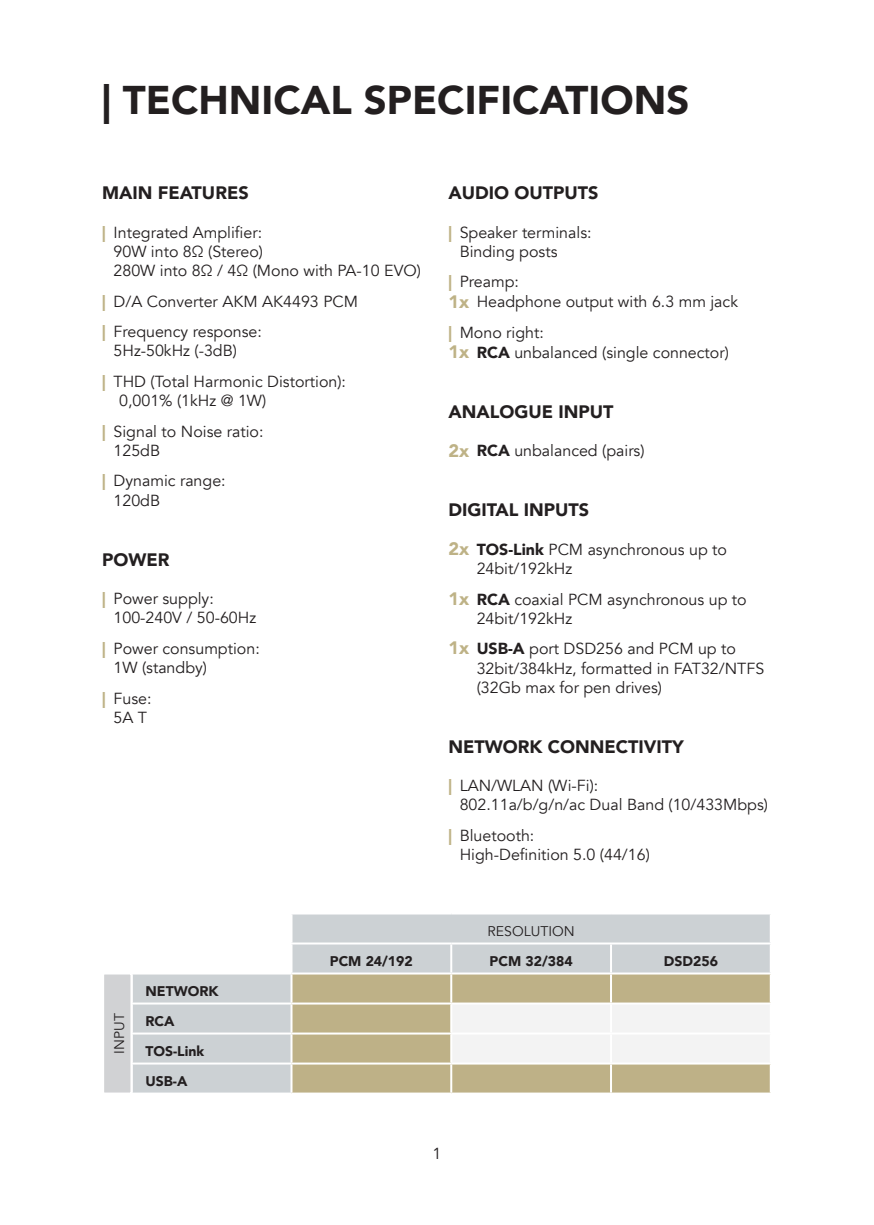
<style>
.page{position:relative;width:874px;height:1225px;background:#fff}
.page>*{position:absolute;margin:0;border:0;box-sizing:border-box;transform-origin:0 0}
.t1{font:900 40px "Avenir";color:#231f20}
.t2{font:900 18px "Avenir";color:#231f20}
.t3{font:900 18px "Avenir";color:#beb286}
.Stile_di_paragrafo_1{font:16px/19.2px "Avenir";color:#231f20}
.Numerato_2{font:16px/19.2px "Avenir";color:#231f20}
.Elenco{font:16px "Avenir";color:#231f20}
.t4{font:900 14px "Avenir";color:#231f20}
.t5{font:14px "Avenir";color:#231f20}
.s1{font-weight:900;color:#beb286}
.s2{font-weight:900}
</style>
<div class="page">
<svg style="left:133px;top:914px;width:636px;height:178px"></svg>
<hr style="left:290px;top:914px;width:2px;height:28px;background:#fff">
<hr style="left:290px;top:942px;width:161px;height:2px;background:#fff">
<hr style="left:290px;top:944px;width:2px;height:28px;background:#fff">
<hr style="left:451px;top:942px;width:159px;height:2px;background:#fff">
<hr style="left:450px;top:944px;width:2px;height:28px;background:#fff">
<hr style="left:610px;top:942px;width:161px;height:2px;background:#fff">
<hr style="left:609px;top:944px;width:2px;height:28px;background:#fff">
<hr style="left:131px;top:972px;width:160px;height:2px;background:#fff">
<hr style="left:291px;top:972px;width:160px;height:2px;background:#fff">
<hr style="left:290px;top:974px;width:2px;height:28px;background:#fff">
<hr style="left:451px;top:972px;width:159px;height:2px;background:#fff">
<hr style="left:450px;top:974px;width:2px;height:28px;background:#fff">
<hr style="left:610px;top:972px;width:161px;height:2px;background:#fff">
<hr style="left:609px;top:974px;width:2px;height:28px;background:#fff">
<hr style="left:131px;top:1002px;width:160px;height:2px;background:#fff">
<hr style="left:291px;top:1002px;width:160px;height:2px;background:#fff">
<hr style="left:290px;top:1004px;width:2px;height:28px;background:#fff">
<hr style="left:451px;top:1002px;width:159px;height:2px;background:#fff">
<hr style="left:450px;top:1004px;width:2px;height:28px;background:#fff">
<hr style="left:610px;top:1002px;width:161px;height:2px;background:#fff">
<hr style="left:609px;top:1004px;width:2px;height:28px;background:#fff">
<hr style="left:131px;top:1032px;width:160px;height:2px;background:#fff">
<hr style="left:291px;top:1032px;width:160px;height:2px;background:#fff">
<hr style="left:290px;top:1034px;width:2px;height:28px;background:#fff">
<hr style="left:451px;top:1032px;width:159px;height:2px;background:#fff">
<hr style="left:450px;top:1034px;width:2px;height:28px;background:#fff">
<hr style="left:610px;top:1032px;width:161px;height:2px;background:#fff">
<hr style="left:609px;top:1034px;width:2px;height:28px;background:#fff">
<hr style="left:131px;top:1062px;width:160px;height:2px;background:#fff">
<hr style="left:291px;top:1062px;width:160px;height:2px;background:#fff">
<hr style="left:290px;top:1064px;width:2px;height:28px;background:#fff">
<hr style="left:451px;top:1062px;width:159px;height:2px;background:#fff">
<hr style="left:450px;top:1064px;width:2px;height:28px;background:#fff">
<hr style="left:610px;top:1062px;width:161px;height:2px;background:#fff">
<hr style="left:609px;top:1064px;width:2px;height:28px;background:#fff">
<div style="left:103px;top:973px;width:28px;height:120px;background:#d1d2d4"></div>
<div style="left:102px;top:972px;width:30px;height:122px;border:2px solid #fff"></div>
<p class="t1" style="left:102px;top:65px;width:588px">| TECHNICAL SPECIFICATIONS</p>
<p class="t2" style="left:102px;top:177px;width:148px">MAIN FEATURES</p>
<p class="Stile_di_paragrafo_1" style="left:102px;top:223px;width:161px"><span class="s1">|</span> Integrated Amplifier:</p>
<p class="Stile_di_paragrafo_1" style="left:113px;top:242px;width:151px">90W into 8Ω (Stereo)</p>
<p class="Stile_di_paragrafo_1" style="left:113px;top:261px;width:309px">280W into 8Ω / 4Ω (Mono with PA-10 EVO)</p>
<p class="Stile_di_paragrafo_1" style="left:102px;top:292px;width:257px"><span class="s1">|</span> D/A Converter AKM AK4493 PCM</p>
<p class="Stile_di_paragrafo_1" style="left:102px;top:322px;width:161px"><span class="s1">|</span> Frequency response:</p>
<p class="Stile_di_paragrafo_1" style="left:113px;top:341px;width:125px">5Hz-50kHz (-3dB)</p>
<p class="Stile_di_paragrafo_1" style="left:102px;top:372px;width:245px"><span class="s1">|</span> THD (Total Harmonic Distortion):</p>
<p class="Elenco" style="left:119px;top:391px;width:148px">0,001% (1kHz @ 1W)</p>
<p class="Stile_di_paragrafo_1" style="left:102px;top:422px;width:163px"><span class="s1">|</span> Signal to Noise ratio:</p>
<p class="Stile_di_paragrafo_1" style="left:113px;top:441px;width:48px">125dB</p>
<p class="Stile_di_paragrafo_1" style="left:102px;top:471px;width:125px"><span class="s1">|</span> Dynamic range:</p>
<p class="Stile_di_paragrafo_1" style="left:113px;top:491px;width:48px">120dB</p>
<p class="t2" style="left:102px;top:544px;width:69px">POWER</p>
<p class="Stile_di_paragrafo_1" style="left:102px;top:589px;width:113px"><span class="s1">|</span> Power supply:</p>
<p class="Stile_di_paragrafo_1" style="left:113px;top:608px;width:144px">100-240V / 50-60Hz</p>
<p class="Stile_di_paragrafo_1" style="left:102px;top:639px;width:159px"><span class="s1">|</span> Power consumption:</p>
<p class="Stile_di_paragrafo_1" style="left:113px;top:658px;width:95px">1W (standby)</p>
<p class="Stile_di_paragrafo_1" style="left:102px;top:688px;width:51px"><span class="s1">|</span> Fuse:</p>
<p class="Stile_di_paragrafo_1" style="left:113px;top:708px;width:35px">5A T</p>
<p class="t2" style="left:448px;top:177px;width:151px">AUDIO OUTPUTS</p>
<p class="Stile_di_paragrafo_1" style="left:448px;top:223px;width:145px"><span class="s1">|</span> Speaker terminals:</p>
<p class="Stile_di_paragrafo_1" style="left:459px;top:242px;width:99px">Binding posts</p>
<p class="Stile_di_paragrafo_1" style="left:448px;top:272px;width:72px"><span class="s1">|</span> Preamp:</p>
<p class="Numerato_2" style="left:476px;top:292px;width:263px">Headphone output with 6.3 mm jack</p>
<p class="Stile_di_paragrafo_1" style="left:448px;top:323px;width:97px"><span class="s1">|</span> Mono right:</p>
<p class="Numerato_2" style="left:476px;top:343px;width:253px"><span class="s2">RCA</span> unbalanced (single connector)</p>
<p class="t3" style="left:448px;top:286px;width:22px">1x</p>
<p class="t3" style="left:448px;top:336px;width:22px">1x</p>
<p class="t2" style="left:448px;top:396px;width:167px">ANALOGUE INPUT</p>
<p class="Numerato_2" style="left:476px;top:441px;width:169px"><span class="s2">RCA</span> unbalanced (pairs)</p>
<p class="t3" style="left:448px;top:435px;width:22px">2x</p>
<p class="t2" style="left:448px;top:495px;width:142px">DIGITAL INPUTS</p>
<p class="Numerato_2" style="left:476px;top:540px;width:252px"><span class="s2">TOS-Link</span> PCM asynchronous up to<br>24bit/192kHz</p>
<p class="Numerato_2" style="left:476px;top:590px;width:271px"><span class="s2">RCA</span> coaxial PCM asynchronous up to<br>24bit/192kHz</p>
<p class="Numerato_2" style="left:476px;top:639px;width:261px"><span class="s2">USB-A</span> port DSD256 and PCM up to</p>
<p class="Stile_di_paragrafo_1" style="left:476px;top:658px;width:289px">32bit/384kHz, formatted in FAT32/NTFS (32Gb max for pen drives)</p>
<p class="t3" style="left:448px;top:533px;width:22px">2x</p>
<p class="t3" style="left:448px;top:583px;width:22px">1x</p>
<p class="t3" style="left:448px;top:632px;width:22px">1x</p>
<p class="t2" style="left:448px;top:731px;width:237px">NETWORK CONNECTIVITY</p>
<p class="Stile_di_paragrafo_1" style="left:448px;top:776px;width:151px"><span class="s1">|</span> LAN/WLAN (Wi-Fi):</p>
<p class="Stile_di_paragrafo_1" style="left:459px;top:795px;width:310px">802.11a/b/g/n/ac Dual Band (10/433Mbps)</p>
<p class="Stile_di_paragrafo_1" style="left:448px;top:826px;width:87px"><span class="s1">|</span> Bluetooth:</p>
<p class="Stile_di_paragrafo_1" style="left:459px;top:845px;width:191px">High-Definition 5.0 (44/16)</p>
<p class="t5" style="left:487px;top:922px;width:88px">RESOLUTION</p>
<p class="t5" style="left:111px;top:1053px;width:42px;rotate:-90deg">INPUT</p>
<p class="t4" style="left:145px;top:978px;width:75px">NETWORK</p>
<p class="t4" style="left:145px;top:1008px;width:31px">RCA</p>
<p class="t4" style="left:145px;top:1038px;width:60px">TOS-Link</p>
<p class="t4" style="left:145px;top:1068px;width:44px">USB-A</p>
<p class="t4" style="left:330px;top:948px;width:84px">PCM 24/192</p>
<p class="t4" style="left:489px;top:948px;width:84px">PCM 32/384</p>
<p class="t4" style="left:663px;top:948px;width:56px">DSD256</p>
<p class="Stile_di_paragrafo_1" style="left:432px;top:1144px;width:10px">1</p>
</div>
